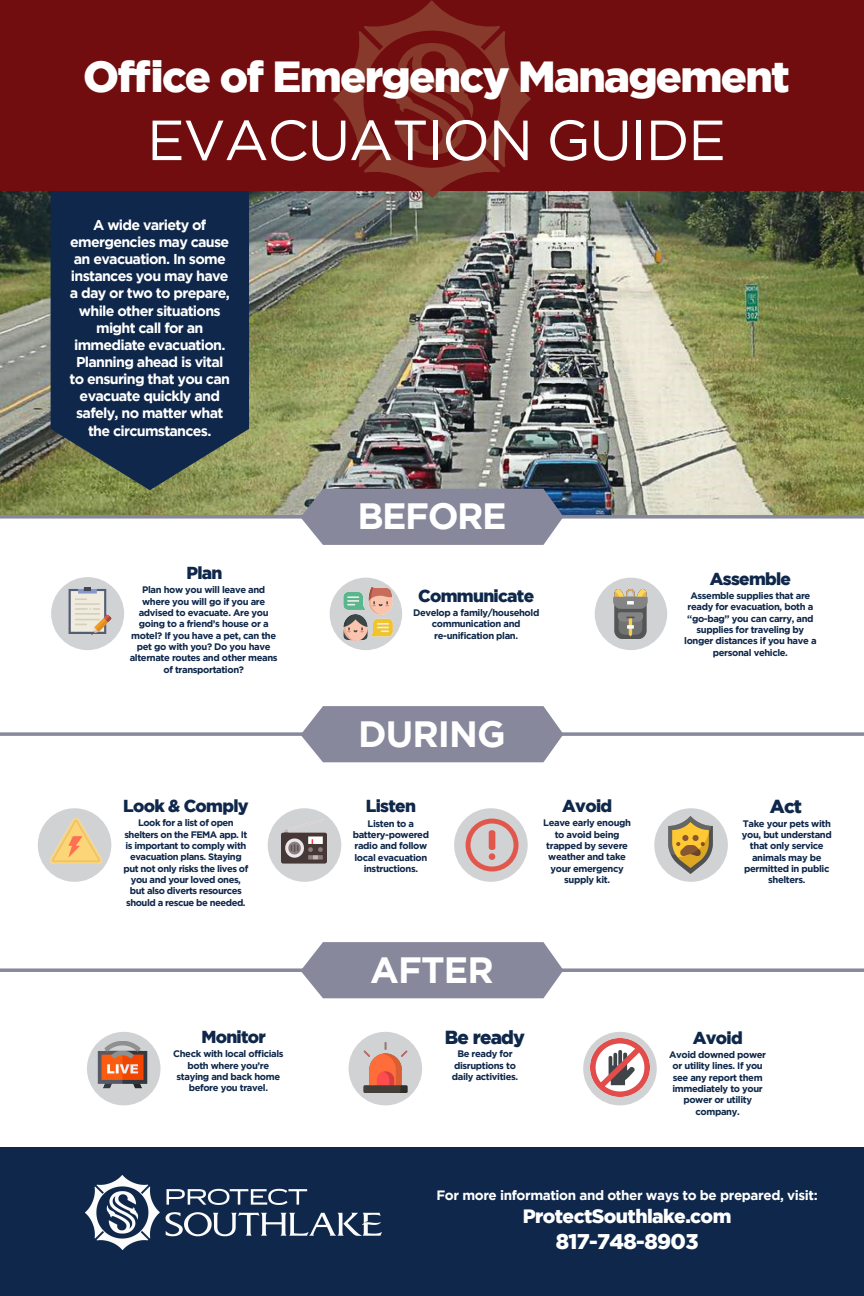
<style>
.page{position:relative;width:864px;height:1296px;background:#fff}
.page>*{position:absolute;margin:0;border:0;box-sizing:border-box;transform-origin:0 0}
.t1{font:56.45px "Gotham";letter-spacing:-.025em;color:#fff}
.t2{font:900 43.4px "Gotham";letter-spacing:-.04em;color:#fff}
.t3{font:700 36.5px "Gotham";letter-spacing:-.025em;color:#fff}
.t4{font:900 21.2px "Gotham";letter-spacing:-.03em;color:#fff}
.t5{font:900 19.3px "Gotham";letter-spacing:-.03em;color:#fff}
.t6{font:900 18.9px "Gotham";letter-spacing:-.04em;color:#0e274a}
.t7{font:900 17.3px "Gotham";letter-spacing:-.04em;color:#0e274a}
.t8{font:700 14.3px/17.1px "Gotham";letter-spacing:-.05em;color:#fff;text-align:center}
.t9{font:700 13.5px "Gotham";letter-spacing:-.03em;color:#fff}
.t10{font:700 9.45px/11.3px "Gotham";letter-spacing:-.04em;color:#0e274a;text-align:center}
</style>
<div class="page">
<img style="left:0;top:190px;width:864px;height:325px">
<svg style="left:0;top:968px;width:864px;height:4px;background:#9596a7"></svg>
<svg style="left:0;top:732px;width:864px;height:4px;background:#9596a7"></svg>
<svg style="left:51px;top:190px;width:198px;height:300px;background:#1a314a"></svg>
<div style="left:0;top:0;width:864px;height:190px;background:#710d0f"></div>
<svg style="left:333px;top:1px;width:198px;height:197px"></svg>
<div style="left:0;top:1148px;width:864px;height:148px;background:#0e274a"></div>
<img style="left:86px;top:1175px;width:295px;height:75px">
<div style="left:51px;top:577px;width:73px;height:73px;background:#d1d2d4;border-radius:50%"></div>
<img style="left:68px;top:588px;width:44px;height:46px">
<div style="left:38px;top:808px;width:73px;height:74px;background:#d1d2d4;border-radius:50%"></div>
<img style="left:50px;top:815px;width:51px;height:49px">
<div style="left:268px;top:808px;width:73px;height:74px;background:#d1d2d4;border-radius:50%"></div>
<img style="left:281px;top:819px;width:46px;height:45px">
<div style="left:454px;top:808px;width:74px;height:74px;background:#d1d2d4;border-radius:50%"></div>
<svg style="left:466px;top:819px;width:53px;height:53px"></svg>
<div style="left:654px;top:808px;width:74px;height:74px;background:#d1d2d4;border-radius:50%"></div>
<img style="left:662px;top:816px;width:57px;height:58px">
<div style="left:87px;top:1032px;width:74px;height:73px;background:#d1d2d4;border-radius:50%"></div>
<img style="left:87px;top:1032px;width:74px;height:58px">
<div style="left:583px;top:1032px;width:74px;height:73px;background:#d1d2d4;border-radius:50%"></div>
<img style="left:591px;top:1039px;width:58px;height:58px">
<div style="left:349px;top:1032px;width:73px;height:73px;background:#d1d2d4;border-radius:50%"></div>
<img style="left:363px;top:1043px;width:45px;height:50px">
<div style="left:330px;top:578px;width:72px;height:72px;background:#d1d2d4;border-radius:50%"></div>
<img style="left:343px;top:587px;width:50px;height:53px">
<div style="left:595px;top:578px;width:72px;height:72px;background:#d1d2d4;border-radius:50%"></div>
<img style="left:613px;top:590px;width:35px;height:48px">
<svg style="left:301px;top:489px;width:262px;height:56px;background:#8a8c9f"></svg>
<svg style="left:301px;top:706px;width:262px;height:56px;background:#9091a3"></svg>
<svg style="left:301px;top:942px;width:262px;height:56px;background:#9091a3"></svg>
<svg style="left:0;top:515px;width:864px;height:4px;background:#9091a3"></svg>
<p class="t2" style="left:83px;top:52px;width:708px">Office of Emergency Management</p>
<p class="t1" style="left:147px;top:109px;width:581px">EVACUATION GUIDE</p>
<p class="t8" style="left:70px;top:216px;width:162px">A wide variety of emergencies may cause an evacuation. In some instances you may have a day or two to prepare, while other situations might call for an immediate evacuation.<br>Planning ahead is vital to ensuring that you can evacuate quickly and safely, no matter what the circumstances.</p>
<p class="t3" style="left:357px;top:495px;width:151px">BEFORE</p>
<p class="t7" style="left:187px;top:563px;width:38px">Plan</p>
<p class="t7" style="left:710px;top:569px;width:83px">Assemble</p>
<p class="t10" style="left:130px;top:584px;width:150px">Plan how you will leave and where you will go if you are advised to evacuate. Are you going to a friend’s house or a motel? If you have a pet, can the pet go with you? Do you have alternate routes and other means of transportation?</p>
<p class="t7" style="left:418px;top:586px;width:117px">Communicate</p>
<p class="t10" style="left:684px;top:590px;width:134px">Assemble supplies that are ready for evacuation, both a “go-bag” you can carry, and supplies for traveling by longer distances if you have a personal vehicle.</p>
<p class="t10" style="left:413px;top:607px;width:128px">Develop a family/household communication and re-unification plan.</p>
<p class="t3" style="left:358px;top:713px;width:149px">DURING</p>
<p class="t7" style="left:123px;top:796px;width:127px">Look &amp; Comply</p>
<p class="t7" style="left:366px;top:796px;width:52px">Listen</p>
<p class="t6" style="left:770px;top:795px;width:34px">Act</p>
<p class="t10" style="left:543px;top:817px;width:89px">Leave early enough to avoid being trapped by severe weather and take your emergency supply kit.</p>
<p class="t7" style="left:562px;top:796px;width:52px">Avoid</p>
<p class="t10" style="left:123px;top:817px;width:126px">Look for a list of open shelters on the FEMA app. It is important to comply with evacuation plans. Staying put not only risks the lives of you and your loved ones, but also diverts resources should a rescue be needed.</p>
<p class="t10" style="left:353px;top:817px;width:78px">Listen to a battery-powered radio and follow local evacuation instructions.</p>
<p class="t10" style="left:742px;top:818px;width:91px">Take your pets with you, but understand that only service animals may be permitted in public shelters.</p>
<p class="t7" style="left:201px;top:1027px;width:66px">Monitor</p>
<p class="t3" style="left:370px;top:949px;width:125px">AFTER</p>
<p class="t6" style="left:445px;top:1027px;width:82px">Be ready</p>
<p class="t7" style="left:693px;top:1027px;width:52px">Avoid</p>
<p class="t10" style="left:173px;top:1048px;width:112px">Check with local officials both where you’re staying and back home before you travel.</p>
<p class="t10" style="left:452px;top:1048px;width:68px">Be ready for disruptions to daily activities.</p>
<p class="t10" style="left:669px;top:1049px;width:99px">Avoid downed power or utility lines. If you see any report them immediately to your power or utility company.</p>
<p class="t9" style="left:436px;top:1187px;width:383px">For more information and other ways to be prepared, visit:</p>
<p class="t5" style="left:523px;top:1205px;width:210px">ProtectSouthlake.com</p>
<p class="t4" style="left:556px;top:1229px;width:144px">817-748-8903</p>
</div>
